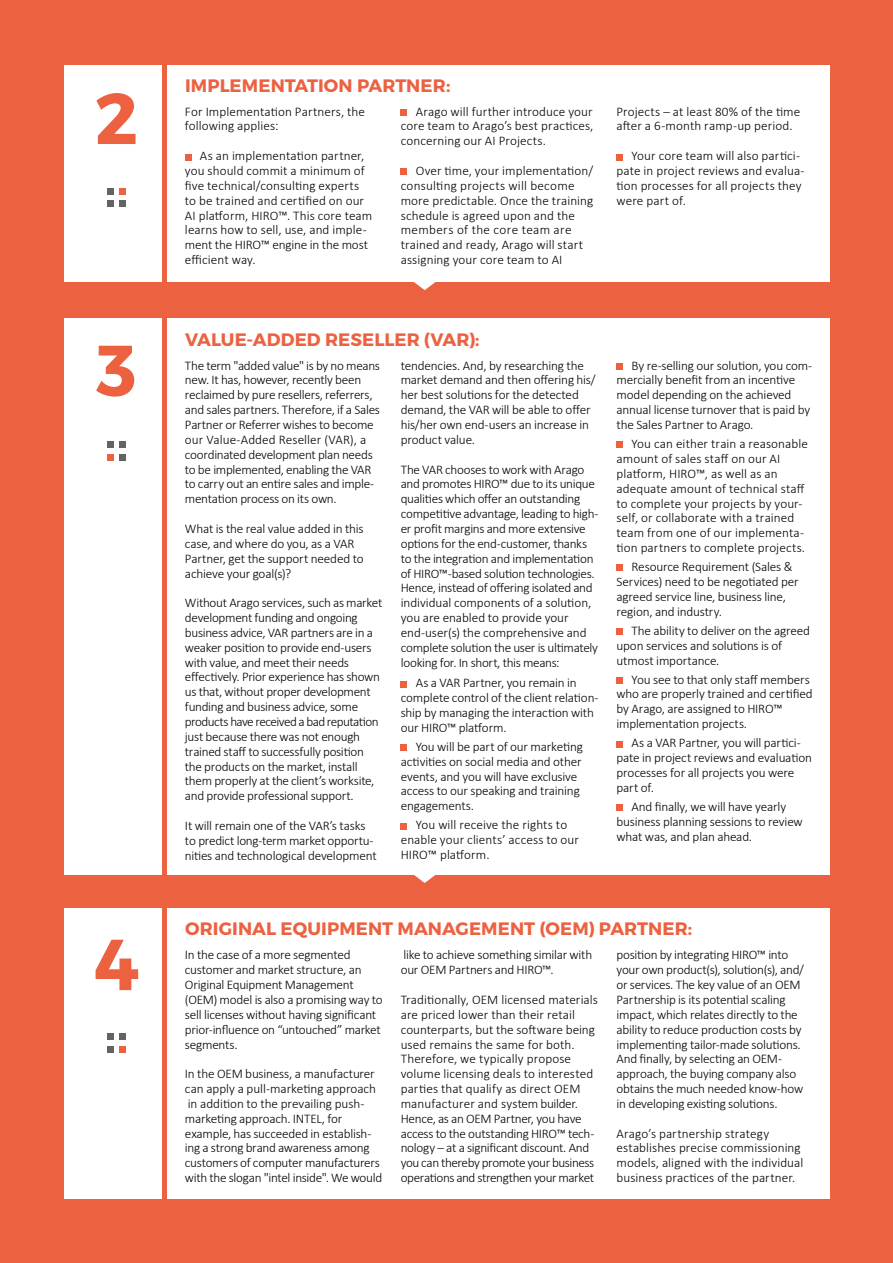
<style>
.page{position:relative;width:893px;height:1263px;background:#ec6241}
.page>*{position:absolute;margin:0;border:0;box-sizing:border-box;transform-origin:0 0}
.t1{font:700 72px "Montserrat";color:#ec6241}
.t2{font:700 18px "Montserrat";letter-spacing:.005em;color:#ec6241}
.t3{font:300 13.2px/14.9px "Calibri";letter-spacing:-.015em;color:#000}
.t4{font:300 13.2px/14.9px "Calibri";letter-spacing:.005em;color:#000}
.t5{font:300 13.2px/14.9px "Calibri";letter-spacing:.01em;color:#000}
</style>
<div class="page">
<svg style="left:414px;top:875px;width:21px;height:8px"></svg>
<div style="left:64px;top:319px;width:98px;height:556px;background:#fff"></div>
<div style="left:167px;top:319px;width:662px;height:556px;background:#fff"></div>
<svg style="left:107px;top:442px;width:6px;height:6px"></svg>
<svg style="left:120px;top:442px;width:6px;height:6px"></svg>
<div style="left:120px;top:454px;width:6px;height:7px;background:#646363"></div>
<div style="left:107px;top:454px;width:6px;height:7px;background:#ec6241"></div>
<svg style="left:401px;top:681px;width:6px;height:6px"></svg>
<div style="left:401px;top:744px;width:6px;height:7px;background:#ec6241"></div>
<svg style="left:401px;top:823px;width:6px;height:6px"></svg>
<div style="left:616px;top:363px;width:7px;height:7px;background:#ec6241"></div>
<div style="left:616px;top:442px;width:7px;height:6px;background:#ec6241"></div>
<div style="left:616px;top:565px;width:7px;height:6px;background:#ec6241"></div>
<div style="left:616px;top:628px;width:7px;height:7px;background:#ec6241"></div>
<div style="left:616px;top:677px;width:7px;height:7px;background:#ec6241"></div>
<div style="left:616px;top:741px;width:7px;height:6px;background:#ec6241"></div>
<div style="left:616px;top:804px;width:7px;height:7px;background:#ec6241"></div>
<div style="left:64px;top:908px;width:98px;height:291px;background:#fff"></div>
<div style="left:167px;top:908px;width:662px;height:291px;background:#fff"></div>
<svg style="left:107px;top:1033px;width:6px;height:6px"></svg>
<svg style="left:120px;top:1033px;width:6px;height:6px"></svg>
<svg style="left:120px;top:1046px;width:6px;height:6px"></svg>
<svg style="left:107px;top:1046px;width:6px;height:6px"></svg>
<svg style="left:412px;top:281px;width:26px;height:9px"></svg>
<div style="left:64px;top:65px;width:98px;height:216px;background:#fff"></div>
<div style="left:167px;top:65px;width:662px;height:216px;background:#fff"></div>
<svg style="left:107px;top:188px;width:6px;height:6px"></svg>
<svg style="left:120px;top:188px;width:6px;height:6px"></svg>
<svg style="left:120px;top:201px;width:6px;height:6px"></svg>
<svg style="left:107px;top:201px;width:6px;height:6px"></svg>
<svg style="left:185px;top:154px;width:6px;height:6px"></svg>
<div style="left:401px;top:109px;width:6px;height:7px;background:#ec6241"></div>
<svg style="left:401px;top:169px;width:6px;height:6px"></svg>
<div style="left:616px;top:154px;width:7px;height:6px;background:#ec6241"></div>
<h1 class="t1" style="left:95px;top:74px;width:45px">2</h1>
<h1 class="t1" style="left:96px;top:326px;width:42px">3</h1>
<h2 class="t2" style="left:185px;top:74px;width:267px">IMPLEMENTATION PARTNER:</h2>
<p class="t4" style="left:185px;top:103px;width:182px">For Implementation Partners, the following applies:</p>
<p class="t4" style="left:185px;top:148px;width:189px;text-indent:15px">As an implementation partner, you should commit a minimum of five technical/consulting experts to be trained and certified on our<br>AI platform, HIRO™. This core team learns how to sell, use, and imple&shy;ment the HIRO™ engine in the most efficient way.</p>
<p class="t3" style="left:401px;top:103px;width:194px;text-align:justify;text-indent:15px">Arago will further introduce your core team to Arago’s best practices, concerning our AI Projects.</p>
<p class="t5" style="left:401px;top:163px;width:194px;text-indent:15px">Over time, your implementation/ consulting projects will become more predictable. Once the training schedule is agreed upon and the members of the core team are trained and ready, Arago will start assigning your core team to AI</p>
<p class="t4" style="left:616px;top:103px;width:185px">Projects – at least 80% of the time after a 6-month ramp-up period.</p>
<p class="t4" style="left:616px;top:148px;width:189px;text-indent:15px">Your core team will also partici&shy;pate in project reviews and evalua&shy;tion processes for all projects they were part of.</p>
<h2 class="t2" style="left:185px;top:328px;width:296px">VALUE-ADDED RESELLER (VAR):</h2>
<p class="t3" style="left:185px;top:357px;width:197px">The term "added value" is by no means new. It has, however, recently been reclaimed by pure resellers, referrers, and sales partners. Therefore, if a Sales Partner or Referrer wishes to become our Value-Added Reseller (VAR), a coordinated development plan needs to be implemented, enabling the VAR to carry out an entire sales and imple&shy;mentation process on its own.</p>
<p class="t3" style="left:185px;top:520px;width:180px">What is the real value added in this case, and where do you, as a VAR<br>Partner, get the support needed to achieve your goal(s)?</p>
<p class="t3" style="left:185px;top:595px;width:199px">Without Arago services, such as market development funding and ongoing business advice, VAR partners are in a weaker position to provide end-users with value, and meet their needs effectively. Prior experience has shown us that, without proper development funding and business advice, some products have received a bad reputation just because there was not enough trained staff to successfully position the products on the market, install them properly at the client’s worksite, and provide professional support.</p>
<p class="t3" style="left:185px;top:817px;width:193px">It will remain one of the VAR’s tasks to predict long-term market opportu&shy;nities and technological development</p>
<p class="t3" style="left:401px;top:357px;width:196px">tendencies. And, by researching the market demand and then offering his/ her best solutions for the detected demand, the VAR will be able to offer his/her own end-users an increase in product value.</p>
<p class="t3" style="left:401px;top:461px;width:199px">The VAR chooses to work with Arago and promotes HIRO™ due to its unique qualities which offer an outstanding competitive advantage, leading to high&shy;er profit margins and more extensive options for the end-customer, thanks to the integration and implementation of HIRO™-based solution technologies.<br>Hence, instead of offering isolated and individual components of a solution, you are enabled to provide your end-user(s) the comprehensive and complete solution the user is ultimately looking for. In short, this means:</p>
<p class="t3" style="left:401px;top:675px;width:199px;text-indent:15px">As a VAR Partner, you remain in complete control of the client relation&shy;ship by managing the interaction with our HIRO™ platform.</p>
<p class="t3" style="left:401px;top:738px;width:184px;text-indent:15px">You will be part of our marketing activities on social media and other events, and you will have exclusive access to our speaking and training engagements.</p>
<p class="t4" style="left:401px;top:817px;width:180px;text-indent:15px">You will receive the rights to enable your clients’ access to our<br>HIRO™ platform.</p>
<p class="t3" style="left:616px;top:357px;width:197px;text-indent:15px">By re-selling our solution, you com&shy;mercially benefit from an incentive model depending on the achieved annual license turnover that is paid by the Sales Partner to Arago.</p>
<p class="t4" style="left:616px;top:436px;width:193px;text-indent:15px">You can either train a reasonable amount of sales staff on our AI platform, HIRO™, as well as an adequate amount of technical staff to complete your projects by your&shy;self, or collaborate with a trained team from one of our implementa&shy;tion partners to complete projects.</p>
<p class="t3" style="left:616px;top:559px;width:184px;text-indent:15px">Resource Requirement (Sales &amp;<br>Services) need to be negotiated per agreed service line, business line, region, and industry.</p>
<p class="t3" style="left:616px;top:622px;width:195px;text-indent:15px">The ability to deliver on the agreed upon services and solutions is of utmost importance.</p>
<p class="t3" style="left:616px;top:671px;width:198px;text-indent:15px">You see to that only staff members who are properly trained and certified by Arago, are assigned to HIRO™ implementation projects.</p>
<p class="t3" style="left:616px;top:735px;width:197px;text-indent:15px">As a VAR Partner, you will partici&shy;pate in project reviews and evaluation processes for all projects you were part of.</p>
<p class="t3" style="left:616px;top:798px;width:188px;text-indent:15px">And finally, we will have yearly business planning sessions to review what was, and plan ahead.</p>
<h2 class="t2" style="left:185px;top:918px;width:509px">ORIGINAL EQUIPMENT MANAGEMENT (OEM) PARTNER:</h2>
<h1 class="t1" style="left:94px;top:920px;width:47px">4</h1>
<p class="t3" style="left:185px;top:947px;width:199px">In the case of a more segmented customer and market structure, an<br>Original Equipment Management (OEM) model is also a promising way to sell licenses without having significant prior-influence on “untouched” market segments.</p>
<p class="t3" style="left:185px;top:1066px;width:199px">In the OEM business, a manufacturer can apply a pull-marketing approach in addition to the prevailing push&shy;marketing approach. INTEL, for example, has succeeded in establish&shy;ing a strong brand awareness among customers of computer manufacturers with the slogan "intel inside". We would</p>
<p class="t3" style="left:401px;top:947px;width:193px">like to achieve something similar with our OEM Partners and HIRO™.</p>
<p class="t3" style="left:401px;top:991px;width:199px">Traditionally, OEM licensed materials are priced lower than their retail counterparts, but the software being used remains the same for both.<br>Therefore, we typically propose volume licensing deals to interested parties that qualify as direct OEM manufacturer and system builder.<br>Hence, as an OEM Partner, you have access to the outstanding HIRO™ tech&shy;nology – at a significant discount. And you can thereby promote your business operations and strengthen your market</p>
<p class="t3" style="left:616px;top:947px;width:189px">position by integrating HIRO™ into your own product(s), solution(s), and/ or services. The key value of an OEM Partnership is its potential scaling impact, which relates directly to the ability to reduce production costs by implementing tailor-made solutions.<br>And finally, by selecting an OEM&shy;approach, the buying company also obtains the much needed know-how in developing existing solutions.</p>
<p class="t4" style="left:616px;top:1125px;width:188px">Arago’s partnership strategy establishes precise commissioning models, aligned with the individual business practices of the partner.</p>
</div>
